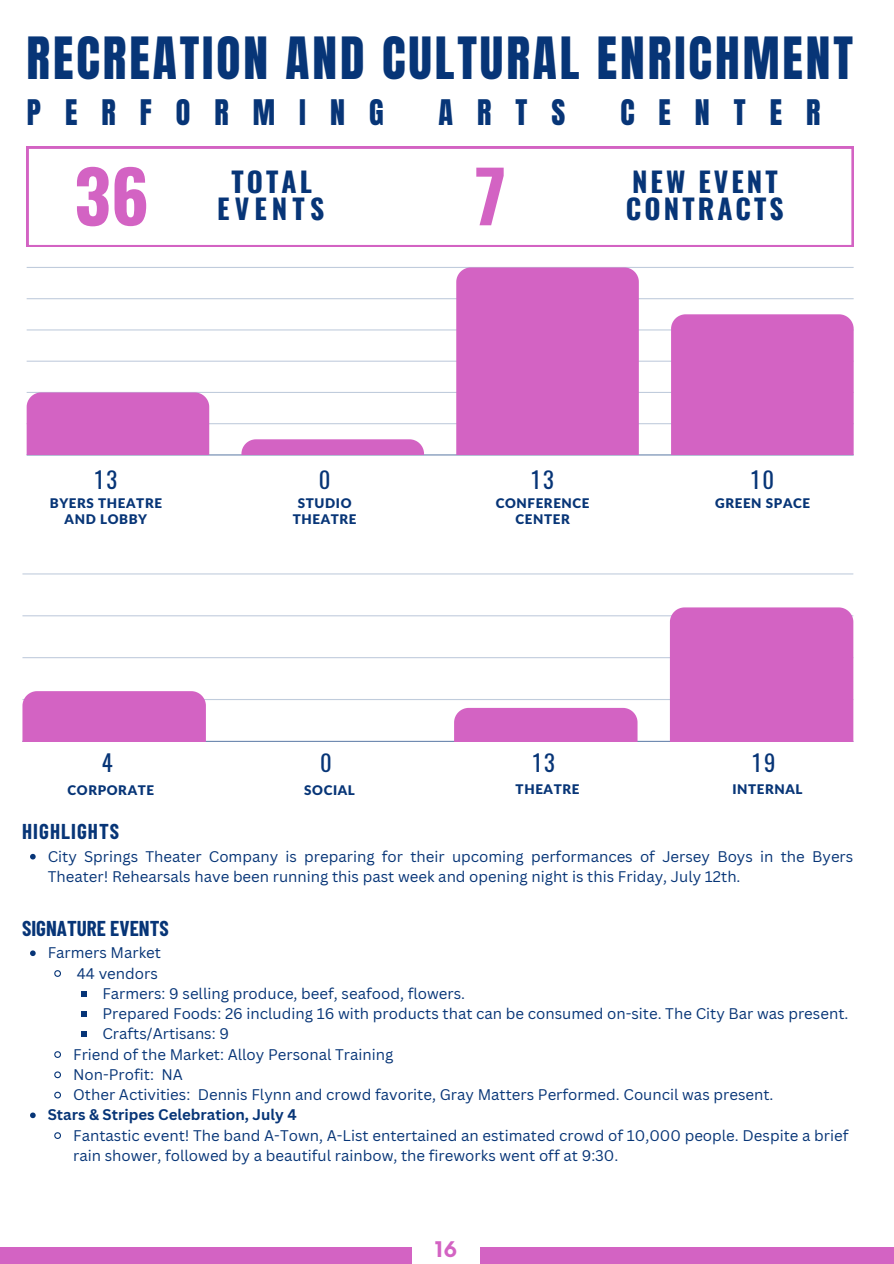
<style>
.page{position:relative;width:894px;height:1264px;background:#fff}
.page>*{position:absolute;margin:0;border:0;box-sizing:border-box;transform-origin:0 0}
.t1{font:700 71.1px "Oswald";color:#d363c3}
.t2{font:49.5px "Anton";letter-spacing:.06em;color:#073577}
.t3{font:30px "Anton";letter-spacing:.8em;color:#073577}
.t4{font:700 27.6px "Oswald";letter-spacing:.11em;color:#073577}
.t5{font:22.5px "Oswald";letter-spacing:.12em;color:#073577}
.t6{font:700 21px "Barlow Condensed";color:#073577}
.t7{font:700 21px "Barlow Condensed";letter-spacing:.05em;color:#073577}
.t8{font:700 21px "Now";color:#d363c3}
.t9{font:15px/20.2px "Canva Sans";color:#073577}
.t10{font:700 15px "Canva Sans";color:#073577}
.t11{font:900 13.35px/15.6px "Lato Latin";letter-spacing:.045em;color:#073577;text-align:center}
</style>
<div class="page">
<div style="left:0;top:1247px;width:893px;height:16px;background:#d363c3"></div>
<div style="left:412px;top:1230px;width:68px;height:33px;background:#fff"></div>
<hr style="left:22px;top:740px;width:831px;height:2px;background:#073577;opacity:.6">
<hr style="left:22px;top:699px;width:831px;height:1px;background:#c0ccdc">
<hr style="left:22px;top:657px;width:831px;height:1px;background:#c7d1e0">
<hr style="left:22px;top:615px;width:831px;height:1px;background:#d0d8e5">
<hr style="left:22px;top:573px;width:831px;height:1px;background:#d9e0ea">
<div style="left:22px;top:691px;width:184px;height:50px;background:#d363c3"></div>
<div style="left:454px;top:708px;width:183px;height:33px;background:#d363c3"></div>
<div style="left:669px;top:607px;width:184px;height:134px;background:#d363c3"></div>
<hr style="left:27px;top:454px;width:826px;height:1px;background:#a3b4cc">
<hr style="left:27px;top:423px;width:826px;height:1px;background:#c9d3e1">
<hr style="left:27px;top:392px;width:826px;height:1px;background:#c0ccdc">
<hr style="left:27px;top:360px;width:826px;height:2px;background:#073577;opacity:.25">
<hr style="left:27px;top:329px;width:826px;height:1px;background:#d9e0ea">
<hr style="left:27px;top:298px;width:826px;height:1px;background:#c9d3e1">
<hr style="left:27px;top:267px;width:826px;height:1px;background:#c0ccdc">
<div style="left:27px;top:392px;width:182px;height:63px;background:#d363c3"></div>
<svg style="left:241px;top:439px;width:183px;height:16px;background:#d56bc6"></svg>
<div style="left:456px;top:267px;width:182px;height:188px;background:#d363c3"></div>
<div style="left:671px;top:314px;width:182px;height:141px;background:#d363c3"></div>
<svg style="left:27px;top:147px;width:826px;height:100px"></svg>
<svg style="left:30px;top:853px;width:6px;height:6px"></svg>
<svg style="left:30px;top:950px;width:6px;height:6px"></svg>
<svg style="left:54px;top:970px;width:7px;height:7px"></svg>
<svg style="left:81px;top:991px;width:5px;height:5px"></svg>
<svg style="left:81px;top:1011px;width:5px;height:5px"></svg>
<svg style="left:81px;top:1031px;width:5px;height:6px"></svg>
<svg style="left:54px;top:1051px;width:7px;height:7px"></svg>
<svg style="left:54px;top:1071px;width:7px;height:8px"></svg>
<svg style="left:54px;top:1091px;width:7px;height:8px"></svg>
<svg style="left:30px;top:1112px;width:6px;height:6px"></svg>
<svg style="left:54px;top:1132px;width:7px;height:7px"></svg>
<p class="t2" style="left:27px;top:23px;width:827px">RECREATION AND CULTURAL ENRICHMENT</p>
<p class="t3" style="left:27px;top:91px;width:358px">PERFORMING</p>
<p class="t3" style="left:438px;top:91px;width:128px">ARTS</p>
<p class="t3" style="left:620px;top:91px;width:202px">CENTER</p>
<h4 class="t1" style="left:74px;top:140px;width:76px">36</h4>
<p class="t4" style="left:231px;top:160px;width:82px">TOTAL</p>
<p class="t4" style="left:217px;top:187px;width:109px">EVENTS</p>
<p class="t1" style="left:475px;top:140px;width:33px">7</p>
<p class="t4" style="left:632px;top:160px;width:147px">NEW EVENT</p>
<p class="t4" style="left:625px;top:187px;width:159px">CONTRACTS</p>
<p class="t5" style="left:95px;top:462px;width:24px">13</p>
<p class="t5" style="left:319px;top:462px;width:13px">0</p>
<p class="t5" style="left:531px;top:462px;width:24px">13</p>
<p class="t5" style="left:750px;top:462px;width:25px">10</p>
<p class="t11" style="left:50px;top:496px;width:114px">BYERS THEATRE</p>
<p class="t11" style="left:65px;top:512px;width:84px">AND LOBBY</p>
<p class="t11" style="left:495px;top:496px;width:95px">CONFERENCE<br>CENTER</p>
<p class="t11" style="left:715px;top:496px;width:96px">GREEN SPACE</p>
<p class="t11" style="left:298px;top:496px;width:55px">STUDIO</p>
<p class="t11" style="left:293px;top:512px;width:65px">THEATRE</p>
<p class="t5" style="left:102px;top:745px;width:12px">4</p>
<p class="t5" style="left:320px;top:745px;width:13px">0</p>
<p class="t5" style="left:532px;top:745px;width:24px">13</p>
<p class="t5" style="left:752px;top:745px;width:24px">19</p>
<h3 class="t11" style="left:67px;top:782px;width:88px">CORPORATE</h3>
<p class="t11" style="left:304px;top:782px;width:52px">SOCIAL</p>
<h2 class="t11" style="left:515px;top:782px;width:65px">THEATRE</h2>
<h2 class="t11" style="left:732px;top:782px;width:72px">INTERNAL</h2>
<h3 class="t7" style="left:22px;top:818px;width:99px">HIGHLIGHTS</h3>
<p class="t9" style="left:48px;top:845px;width:806px">City Springs Theater Company is preparing for their upcoming performances of Jersey Boys in the Byers<br>Theater! Rehearsals have been running this past week and opening night is this Friday, July 12th.</p>
<p class="t6" style="left:22px;top:914px;width:148px">SIGNATURE EVENTS</p>
<p class="t9" style="left:48px;top:942px;width:115px">Farmers Market</p>
<p class="t9" style="left:77px;top:962px;width:82px">44 vendors</p>
<p class="t9" style="left:102px;top:982px;width:364px">Farmers: 9 selling produce, beef, seafood, flowers.</p>
<p class="t9" style="left:102px;top:1003px;width:747px">Prepared Foods: 26 including 16 with products that can be consumed on-site. The City Bar was present.</p>
<p class="t9" style="left:102px;top:1023px;width:128px">Crafts/Artisans: 9</p>
<p class="t9" style="left:73px;top:1043px;width:321px">Friend of the Market: Alloy Personal Training</p>
<p class="t9" style="left:73px;top:1063px;width:111px">Non-Profit: NA</p>
<p class="t9" style="left:73px;top:1084px;width:701px">Other Activities: Dennis Flynn and crowd favorite, Gray Matters Performed. Council was present.</p>
<p class="t10" style="left:48px;top:1104px;width:250px">Stars &amp; Stripes Celebration, July 4</p>
<p class="t9" style="left:73px;top:1124px;width:776px">Fantastic event! The band A-Town, A-List entertained an estimated crowd of 10,000 people. Despite a brief rain shower, followed by a beautiful rainbow, the fireworks went off at 9:30.</p>
<h1 class="t8" style="left:434px;top:1237px;width:24px">16</h1>
</div>
